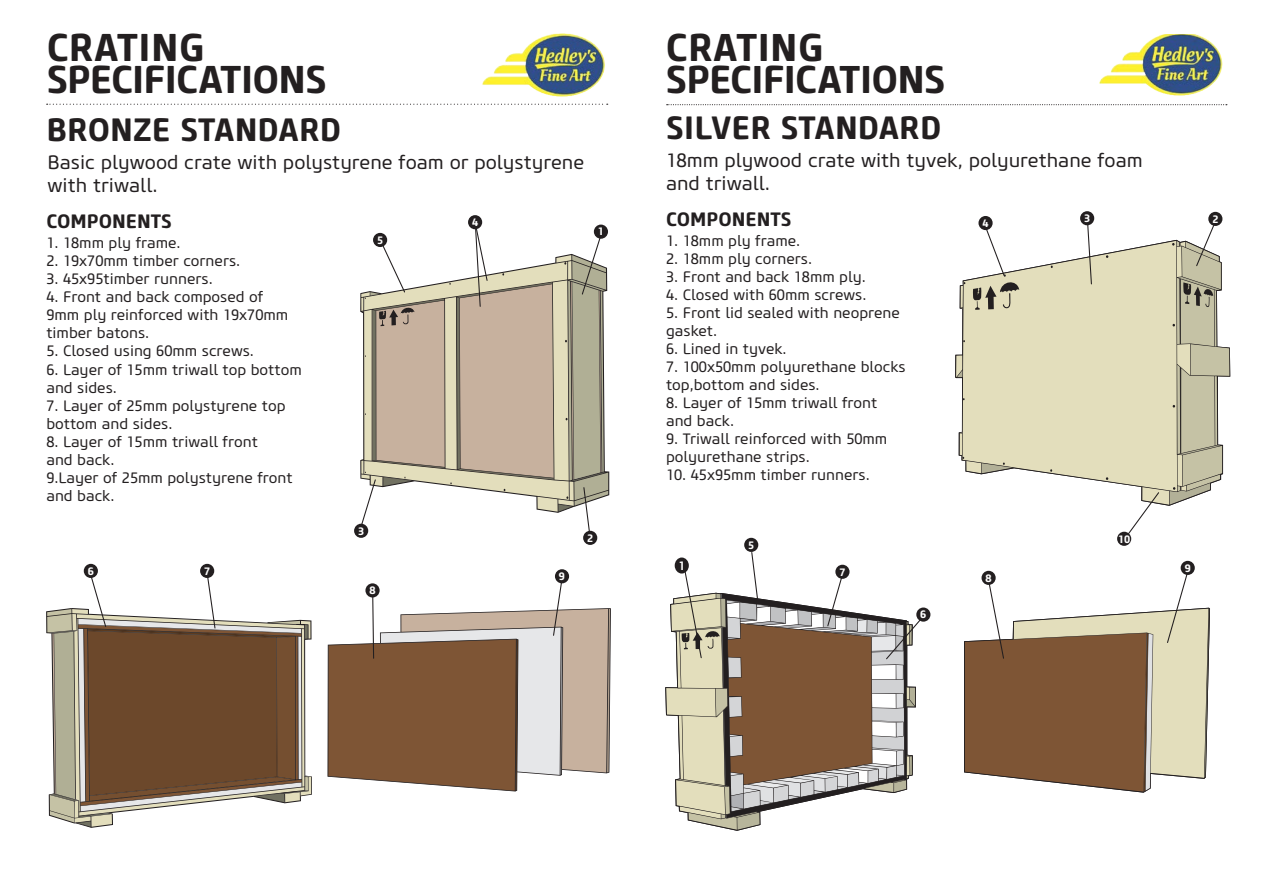
<style>
.page{position:relative;width:1263px;height:893px;background:#fff}
.page>*{position:absolute;margin:0;border:0;box-sizing:border-box;transform-origin:0 0}
.t1{font:700 38.7px/32.2px "Core Sans M65";letter-spacing:-.025em;color:#231f20}
.t2{font:700 38.55px/32.1px "Core Sans M65";letter-spacing:-.025em;color:#231f20}
.t3{font:700 32.25px "Core Sans M65";color:#231f20}
.t4{font:19.35px/23.2px "Core Sans M45";color:#231f20}
.t5{font:700 19.35px "Core Sans M65";color:#231f20}
.t6{font:15px/18px "Core Sans M45";color:#231f20}
.t7{font:700 12.15px "Core Sans M65";color:#fff;scale:.88 1}
.t8{font:700 10.8px "Core Sans M65";color:#fff}
</style>
<div class="page">
<svg style="left:360px;top:224px;width:249px;height:311px"></svg>
<svg style="left:328px;top:581px;width:282px;height:210px"></svg>
<svg style="left:46px;top:576px;width:266px;height:252px"></svg>
<div style="left:373px;top:233px;width:14px;height:14px;background:#231f20;border-radius:50%"></div>
<div style="left:468px;top:215px;width:14px;height:14px;background:#231f20;border-radius:50%"></div>
<div style="left:583px;top:531px;width:14px;height:14px;background:#231f20;border-radius:50%"></div>
<div style="left:354px;top:524px;width:14px;height:14px;background:#231f20;border-radius:50%"></div>
<div style="left:555px;top:569px;width:14px;height:14px;background:#231f20;border-radius:50%"></div>
<div style="left:365px;top:583px;width:15px;height:14px;background:#231f20;border-radius:50%"></div>
<div style="left:200px;top:564px;width:14px;height:14px;background:#231f20;border-radius:50%"></div>
<div style="left:594px;top:225px;width:14px;height:14px;background:#231f20;border-radius:50%"></div>
<div style="left:84px;top:564px;width:14px;height:14px;background:#231f20;border-radius:50%"></div>
<svg style="left:47px;top:104px;width:561px;height:1px"></svg>
<img style="left:482px;top:33px;width:123px;height:64px">
<svg style="left:955px;top:249px;width:172px;height:236px;background:#e3dec1"></svg>
<svg style="left:667px;top:104px;width:560px;height:1px"></svg>
<svg style="left:973px;top:227px;width:46px;height:83px"></svg>
<div style="left:978px;top:216px;width:15px;height:14px;background:#231f20;border-radius:50%"></div>
<div style="left:1208px;top:212px;width:14px;height:14px;background:#231f20;border-radius:50%"></div>
<svg style="left:1086px;top:223px;width:6px;height:62px"></svg>
<div style="left:1080px;top:211px;width:14px;height:14px;background:#231f20;border-radius:50%"></div>
<div style="left:744px;top:538px;width:14px;height:14px;background:#231f20;border-radius:50%"></div>
<div style="left:916px;top:607px;width:14px;height:15px;background:#231f20;border-radius:50%"></div>
<svg style="left:666px;top:551px;width:256px;height:279px"></svg>
<div style="left:835px;top:565px;width:14px;height:14px;background:#231f20;border-radius:50%"></div>
<svg style="left:965px;top:572px;width:244px;height:220px"></svg>
<div style="left:1181px;top:561px;width:14px;height:14px;background:#231f20;border-radius:50%"></div>
<svg style="left:1127px;top:221px;width:103px;height:314px"></svg>
<div style="left:1117px;top:532px;width:14px;height:14px;background:#231f20;border-radius:50%"></div>
<img style="left:1099px;top:34px;width:124px;height:62px">
<p class="t1" style="left:47px;top:31px;width:281px">CRATING<br>SPECIFICATIONS</p>
<p class="t2" style="left:666px;top:31px;width:281px">CRATING<br>SPECIFICATIONS</p>
<p class="t3" style="left:46px;top:109px;width:296px">BRONZE STANDARD</p>
<p class="t3" style="left:666px;top:107px;width:277px">SILVER STANDARD</p>
<p class="t4" style="left:48px;top:151px;width:538px">Basic plywood crate with polystyrene foam or polystyrene with triwall.</p>
<p class="t4" style="left:666px;top:149px;width:478px">18mm plywood crate with tyvek, polyurethane foam and triwall.</p>
<p class="t5" style="left:46px;top:209px;width:127px">COMPONENTS</p>
<p class="t6" style="left:46px;top:234px;width:136px">1. 18mm ply frame.</p>
<p class="t6" style="left:46px;top:252px;width:195px">2. 19x70mm timber corners.</p>
<p class="t6" style="left:46px;top:270px;width:168px">3. 45x95timber runners.</p>
<p class="t6" style="left:46px;top:288px;width:243px">4. Front and back composed of<br>9mm ply reinforced with 19x70mm timber batons.</p>
<p class="t6" style="left:46px;top:343px;width:209px">5. Closed using 60mm screws.</p>
<p class="t6" style="left:46px;top:361px;width:257px">6. Layer of 15mm triwall top bottom and sides.</p>
<p class="t6" style="left:46px;top:397px;width:241px">7. Layer of 25mm polystyrene top bottom and sides.</p>
<p class="t6" style="left:46px;top:433px;width:248px">8. Layer of 15mm triwall front<br>and back.<br>9.Layer of 25mm polystyrene front and back.</p>
<p class="t8" style="left:377px;top:233px;width:8px">5</p>
<p class="t8" style="left:472px;top:215px;width:8px">4</p>
<p class="t8" style="left:598px;top:225px;width:8px">1</p>
<p class="t5" style="left:666px;top:207px;width:127px">COMPONENTS</p>
<p class="t6" style="left:666px;top:232px;width:136px">1. 18mm ply frame.</p>
<p class="t6" style="left:666px;top:250px;width:147px">2. 18mm ply corners.</p>
<p class="t6" style="left:666px;top:268px;width:201px">3. Front and back 18mm ply.</p>
<p class="t6" style="left:666px;top:286px;width:202px">4. Closed with 60mm screws.</p>
<p class="t6" style="left:666px;top:304px;width:235px">5. Front lid sealed with neoprene gasket.</p>
<p class="t6" style="left:666px;top:340px;width:122px">6. Lined in tyvek.</p>
<p class="t6" style="left:666px;top:358px;width:241px">7. 100x50mm polyurethane blocks top,bottom and sides.</p>
<p class="t6" style="left:666px;top:394px;width:213px">8. Layer of 15mm triwall front and back.</p>
<p class="t6" style="left:666px;top:430px;width:223px">9. Triwall reinforced with 50mm polyurethane strips.</p>
<p class="t6" style="left:666px;top:467px;width:205px">10. 45x95mm timber runners.</p>
<p class="t8" style="left:982px;top:216px;width:8px">4</p>
<p class="t8" style="left:1084px;top:211px;width:8px">3</p>
<p class="t8" style="left:1212px;top:212px;width:8px">2</p>
<p class="t8" style="left:358px;top:524px;width:8px">3</p>
<p class="t8" style="left:587px;top:531px;width:8px">2</p>
<p class="t8" style="left:748px;top:538px;width:8px">5</p>
<p class="t8" style="left:1118px;top:532px;width:14px">10</p>
<p class="t8" style="left:88px;top:564px;width:8px">6</p>
<p class="t8" style="left:204px;top:564px;width:8px">7</p>
<p class="t8" style="left:559px;top:569px;width:8px">9</p>
<p class="t7" style="left:679px;top:558px;width:8px">1</p>
<p class="t8" style="left:839px;top:565px;width:8px">7</p>
<p class="t8" style="left:985px;top:571px;width:8px">8</p>
<p class="t8" style="left:1185px;top:561px;width:8px">9</p>
<p class="t8" style="left:369px;top:584px;width:8px">8</p>
<p class="t8" style="left:920px;top:608px;width:8px">6</p>
</div>
